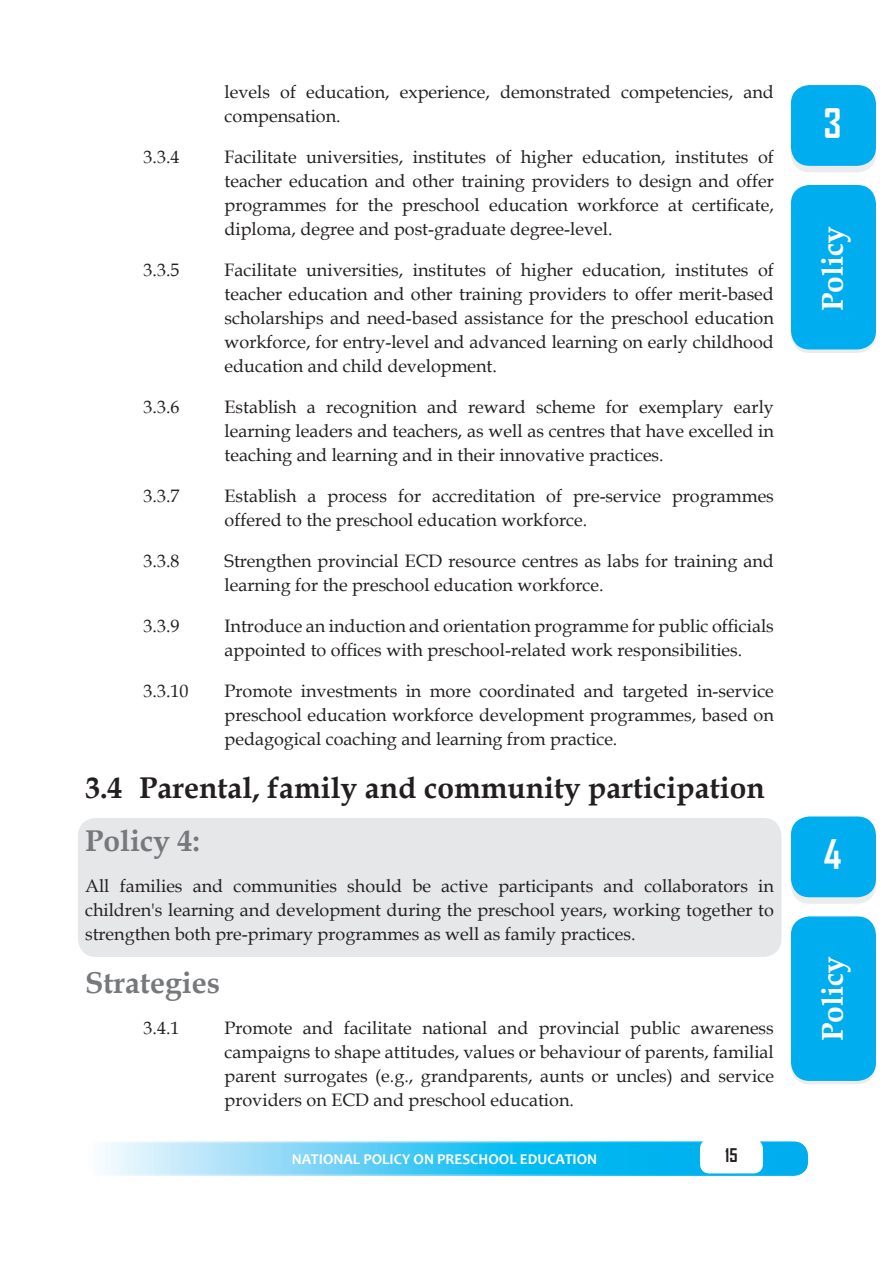
<style>
.page{position:relative;width:893px;height:1263px;background:#fff}
.page>*{position:absolute;margin:0;border:0;box-sizing:border-box;transform-origin:0 0}
.t1{font:700 39px "Agency FB";color:#fff}
.t2{font:700 30px "Book Antiqua";color:#231f20}
.t3{font:700 30px "Book Antiqua";color:#76787b}
.t4{font:700 30px "Book Antiqua";color:#fff}
.t5{font:18px/24px "Book Antiqua";color:#231f20;text-align:justify}
.t6{font:700 18px "Agency FB";color:#231f20}
.t7{font:700 15px "Book Antiqua";color:#fff}
.t8{font:700 15px "Candara";color:#fff}
.s1{font-family:"Book Antiqua"}
</style>
<div class="page">
<svg style="left:103px;top:1142px;width:703px;height:32px;background:#51cbf4"></svg>
<div style="left:85px;top:1142px;width:723px;height:34px;border:2px solid #fff;border-radius:14px"></div>
<div style="left:701px;top:1140px;width:61px;height:33px;background:#fff;border-radius:9px"></div>
<div style="left:700px;top:1139px;width:63px;height:34px;border:2px solid #fff;border-radius:9px"></div>
<div style="left:78px;top:818px;width:703px;height:139px;background:#e6e7e9;border-radius:18px"></div>
<div style="left:792px;top:92px;width:83px;height:80px;background:#ececee;border-radius:18px"></div>
<div style="left:791px;top:91px;width:85px;height:81px;border:2px solid #ececee;border-radius:18px"></div>
<div style="left:792px;top:86px;width:83px;height:79px;background:#00aeef;border-radius:18px"></div>
<div style="left:791px;top:85px;width:85px;height:81px;border:2px solid #00aeef;border-radius:18px"></div>
<div style="left:792px;top:186px;width:83px;height:163px;background:#00aeef;border-radius:18px"></div>
<div style="left:791px;top:185px;width:85px;height:164px;border:2px solid #00aeef;border-radius:18px"></div>
<svg style="left:792px;top:824px;width:83px;height:79px"></svg>
<div style="left:791px;top:823px;width:85px;height:81px;border:2px solid #ececee;border-radius:18px"></div>
<div style="left:792px;top:817px;width:83px;height:79px;background:#00aeef;border-radius:18px"></div>
<div style="left:791px;top:816px;width:85px;height:81px;border:2px solid #00aeef;border-radius:18px"></div>
<div style="left:792px;top:917px;width:83px;height:163px;background:#00aeef;border-radius:18px"></div>
<div style="left:791px;top:916px;width:85px;height:165px;border:2px solid #00aeef;border-radius:18px"></div>
<p class="t5" style="left:225px;top:80px;width:551px">levels of education, experience, demonstrated competencies, and compensation.</p>
<p class="t5" style="left:144px;top:145px;width:37px">3.3.4</p>
<p class="t5" style="left:225px;top:145px;width:551px">Facilitate universities, institutes of higher education, institutes of teacher education and other training providers to design and offer programmes for the preschool education workforce at certificate, diploma, degree and post-graduate degree-level.</p>
<p class="t5" style="left:144px;top:258px;width:37px">3.3.5</p>
<p class="t5" style="left:225px;top:258px;width:551px">Facilitate universities, institutes of higher education, institutes of teacher education and other training providers to offer merit-based scholarships and need-based assistance for the preschool education workforce, for entry-level and advanced learning on early childhood education and child development.</p>
<p class="t5" style="left:144px;top:395px;width:37px">3.3.6</p>
<p class="t5" style="left:225px;top:395px;width:551px">Establish a recognition and reward scheme for exemplary early learning leaders and teachers, as well as centres that have excelled in teaching and learning and in their innovative practices.</p>
<p class="t5" style="left:144px;top:484px;width:37px">3.3.7</p>
<p class="t5" style="left:225px;top:484px;width:551px">Establish a process for accreditation of pre-service programmes offered to the preschool education workforce.</p>
<p class="t5" style="left:144px;top:549px;width:37px">3.3.8</p>
<p class="t5" style="left:225px;top:549px;width:551px">Strengthen provincial ECD resource centres as labs for training and learning for the preschool education workforce.</p>
<p class="t5" style="left:144px;top:614px;width:37px">3.3.9</p>
<p class="t5" style="left:225px;top:614px;width:551px">Introduce an induction and orientation programme for public officials appointed to offices with preschool-related work responsibilities.</p>
<p class="t5" style="left:144px;top:679px;width:46px">3.3.10</p>
<p class="t5" style="left:225px;top:679px;width:551px">Promote investments in more coordinated and targeted in-service preschool education workforce development programmes, based on pedagogical coaching and learning from practice.</p>
<p class="t2" style="left:85px;top:768px;width:681px">3.4 Parental, family and community participation</p>
<p class="t3" style="left:85px;top:821px;width:116px">Policy 4:</p>
<p class="t5" style="left:85px;top:874px;width:690px">All families and communities should be active participants and collaborators in children's learning and development during the preschool years, working together to strengthen both pre-primary programmes as well as family practices.</p>
<p class="t3" style="left:85px;top:963px;width:136px">Strategies</p>
<p class="t5" style="left:144px;top:1016px;width:37px">3.4.1</p>
<p class="t5" style="left:225px;top:1016px;width:551px">Promote and facilitate national and provincial public awareness campaigns to shape attitudes, values or behaviour of parents, familial parent surrogates (e.g., grandparents, aunts or uncles) and service providers on ECD and preschool education.</p>
<p class="t8" style="left:292px;top:1150px;width:307px">NATIONAL POLICY ON PRESCHOOL EDUCATION</p>
<p class="t6" style="left:722px;top:1144px;width:17px"><span class="s1">1</span>1 5</p>
<p class="t7" style="left:264px;top:1146px;width:377px">NATIONAL POLICY ON PRESCHOOL EDUCATION</p>
<p class="t1" style="left:824px;top:99px;width:19px">3</p>
<p class="t4" style="left:812px;top:311px;width:86px;rotate:-90deg">Policy</p>
<p class="t1" style="left:824px;top:830px;width:19px">4</p>
<p class="t4" style="left:812px;top:1041px;width:86px;rotate:-90deg">Policy</p>
</div>
